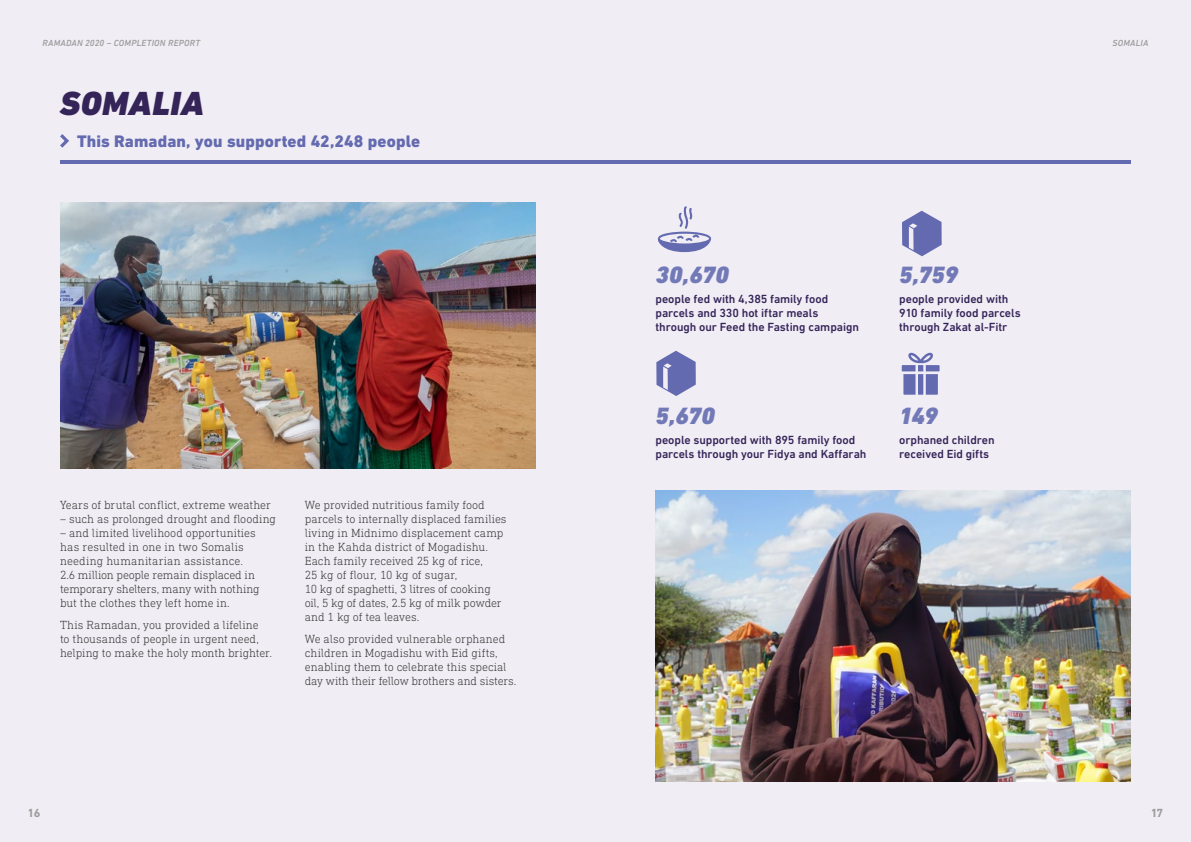
<style>
.page{position:relative;width:1191px;height:842px;background:#f0edf5}
.page>*{position:absolute;margin:0;border:0;box-sizing:border-box;transform-origin:0 0}
.t1{font:italic 900 34px "DIN Next LT Pro";letter-spacing:.015em;color:#352458}
.t2{font:italic 900 24px "DIN Next LT Pro";letter-spacing:-.01em;color:#7279b7}
.t3{font:800 17px "DIN Next LT Pro";letter-spacing:.01em;color:#636aaf}
.t4{font:300 12px/14px "DIN Next Slab Pro";letter-spacing:-.005em;color:#3c3c3b}
.t5{font:500 12px/14px "DIN Next LT Pro";letter-spacing:-.005em;color:#352458}
.t6{font:700 12px "DIN Next LT Pro";color:#9d9d9c}
.t7{font:italic 500 9px "DIN Next LT Pro";letter-spacing:.02em;color:#9d9d9c}
</style>
<div class="page">
<img style="left:60px;top:202px;width:475px;height:266px">
<svg style="left:60px;top:134px;width:9px;height:14px"></svg>
<img style="left:655px;top:490px;width:476px;height:292px">
<hr style="left:60px;top:160px;width:1071px;height:3px;background:#636aaf">
<svg style="left:656px;top:351px;width:40px;height:45px"></svg>
<svg style="left:902px;top:211px;width:39px;height:45px"></svg>
<svg style="left:901px;top:353px;width:38px;height:42px"></svg>
<svg style="left:658px;top:206px;width:53px;height:46px"></svg>
<p class="t7" style="left:43px;top:38px;width:159px">RAMADAN 2020 – COMPLETION REPORT</p>
<p class="t7" style="left:1112px;top:38px;width:37px">SOMALIA</p>
<h1 class="t1" style="left:60px;top:83px;width:146px">SOMALIA</h1>
<h3 class="t3" style="left:77px;top:131px;width:345px">This Ramadan, you supported 42,248 people</h3>
<p class="t4" style="left:60px;top:498px;width:212px">Years of brutal conflict, extreme weather</p>
<p class="t4" style="left:60px;top:512px;width:217px">– such as prolonged drought and flooding</p>
<p class="t4" style="left:60px;top:526px;width:201px">– and limited livelihood opportunities has resulted in one in two Somalis needing humanitarian assistance.<br>2.6 million people remain displaced in temporary shelters, many with nothing but the clothes they left home in.</p>
<p class="t4" style="left:60px;top:618px;width:213px">This Ramadan, you provided a lifeline<br>to thousands of people in urgent need, helping to make the holy month brighter.</p>
<p class="t4" style="left:305px;top:498px;width:203px">We provided nutritious family food parcels to internally displaced families living in Midnimo displacement camp in the Kahda district of Mogadishu.<br>Each family received 25 kg of rice,<br>25 kg of flour, 10 kg of sugar,<br>10 kg of spaghetti, 3 litres of cooking oil, 5 kg of dates, 2.5 kg of milk powder and 1 kg of tea leaves.</p>
<p class="t4" style="left:305px;top:632px;width:213px">We also provided vulnerable orphaned children in Mogadishu with Eid gifts, enabling them to celebrate this special day with their fellow brothers and sisters.</p>
<h2 class="t2" style="left:655px;top:261px;width:75px">30,670</h2>
<p class="t5" style="left:655px;top:292px;width:205px">people fed with 4,385 family food parcels and 330 hot iftar meals through our Feed the Fasting campaign</p>
<h2 class="t2" style="left:655px;top:402px;width:61px">5,670</h2>
<p class="t5" style="left:655px;top:433px;width:212px">people supported with 895 family food parcels through your Fidya and Kaffarah</p>
<h2 class="t2" style="left:899px;top:261px;width:60px">5,759</h2>
<p class="t5" style="left:899px;top:292px;width:123px">people provided with<br>910 family food parcels through Zakat al-Fitr</p>
<h2 class="t2" style="left:899px;top:402px;width:40px">149</h2>
<p class="t5" style="left:899px;top:433px;width:97px">orphaned children received Eid gifts</p>
<p class="t6" style="left:28px;top:806px;width:14px">16</p>
<p class="t6" style="left:1150px;top:806px;width:14px">17</p>
</div>
